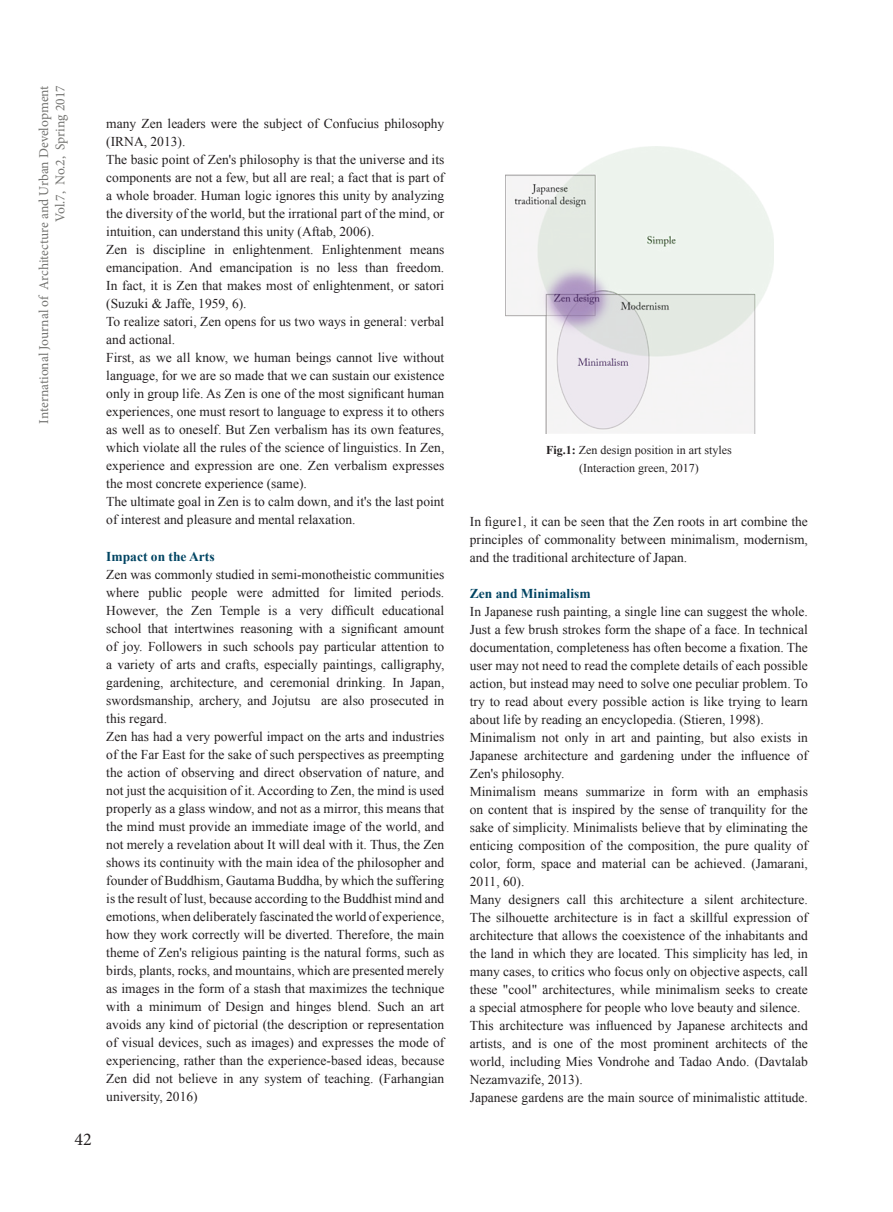
<style>
.page{position:relative;width:893px;height:1212px;background:#fff}
.page>*{position:absolute;margin:0;border:0;box-sizing:border-box;transform-origin:0 0}
.t1{font:18px "Minion Pro";color:#231f20}
.متن_لاتین_اصلی{font:13.5px/18px "Times New Roman";color:#231f20;text-align:justify}
.t2{font:13.5px/16.2px "Minion Pro";letter-spacing:-.005em;color:#737370;text-align:right}
.متن_لاتین_اصلی-2{font:700 13.5px "Times New Roman";color:#004462}
.متن_لاتین_اصلی-3{font:12px "Times New Roman";color:#231f20}
.s1{font-weight:700}
</style>
<div class="page">
<img style="left:505px;top:147px;width:268px;height:286px">
<p class="t2" style="left:36px;top:423px;width:339px;rotate:-90deg">International Journal of Architecture and Urban Development<br>Vol.7, No.2, Spring 2017</p>
<h1 class="t1" style="left:74px;top:1127px;width:19px">42</h1>
<p class="متن_لاتین_اصلی" style="left:106px;top:114px;width:340px">many Zen leaders were the subject of Confucius philosophy (IRNA, 2013).</p>
<p class="متن_لاتین_اصلی" style="left:106px;top:150px;width:340px">The basic point of Zen's philosophy is that the universe and its components are not a few, but all are real; a fact that is part of a whole broader. Human logic ignores this unity by analyzing the diversity of the world, but the irrational part of the mind, or intuition, can understand this unity (Aftab, 2006).</p>
<p class="متن_لاتین_اصلی" style="left:106px;top:240px;width:340px">Zen is discipline in enlightenment. Enlightenment means emancipation. And emancipation is no less than freedom.<br>In fact, it is Zen that makes most of enlightenment, or satori (Suzuki &amp; Jaffe, 1959, 6).</p>
<p class="متن_لاتین_اصلی" style="left:106px;top:312px;width:340px">To realize satori, Zen opens for us two ways in general: verbal and actional.</p>
<p class="متن_لاتین_اصلی" style="left:106px;top:348px;width:340px">First, as we all know, we human beings cannot live without language, for we are so made that we can sustain our existence only in group life. As Zen is one of the most significant human experiences, one must resort to language to express it to others as well as to oneself. But Zen verbalism has its own features, which violate all the rules of the science of linguistics. In Zen, experience and expression are one. Zen verbalism expresses the most concrete experience (same).</p>
<p class="متن_لاتین_اصلی" style="left:106px;top:492px;width:340px">The ultimate goal in Zen is to calm down, and it's the last point of interest and pleasure and mental relaxation.</p>
<p class="متن_لاتین_اصلی-2" style="left:106px;top:546px;width:110px">Impact on the Arts</p>
<p class="متن_لاتین_اصلی" style="left:106px;top:564px;width:340px">Zen was commonly studied in semi-monotheistic communities where public people were admitted for limited periods.<br>However, the Zen Temple is a very difficult educational school that intertwines reasoning with a significant amount of joy. Followers in such schools pay particular attention to a variety of arts and crafts, especially paintings, calligraphy, gardening, architecture, and ceremonial drinking. In Japan, swordsmanship, archery, and Jojutsu are also prosecuted in this regard.</p>
<p class="متن_لاتین_اصلی" style="left:106px;top:726px;width:340px">Zen has had a very powerful impact on the arts and industries of the Far East for the sake of such perspectives as preempting the action of observing and direct observation of nature, and not just the acquisition of it. According to Zen, the mind is used properly as a glass window, and not as a mirror, this means that the mind must provide an immediate image of the world, and not merely a revelation about It will deal with it. Thus, the Zen shows its continuity with the main idea of the philosopher and founder of Buddhism, Gautama Buddha, by which the suffering is the result of lust, because according to the Buddhist mind and emotions, when deliberately fascinated the world of experience, how they work correctly will be diverted. Therefore, the main theme of Zen's religious painting is the natural forms, such as birds, plants, rocks, and mountains, which are presented merely as images in the form of a stash that maximizes the technique with a minimum of Design and hinges blend. Such an art avoids any kind of pictorial (the description or representation of visual devices, such as images) and expresses the mode of experiencing, rather than the experience-based ideas, because Zen did not believe in any system of teaching. (Farhangian university, 2016)</p>
<p class="متن_لاتین_اصلی-3" style="left:546px;top:441px;width:187px"><span class="s1">Fig.1:</span> Zen design position in art styles</p>
<p class="متن_لاتین_اصلی-3" style="left:579px;top:459px;width:121px">(Interaction green, 2017)</p>
<p class="متن_لاتین_اصلی" style="left:470px;top:512px;width:340px">In figure1, it can be seen that the Zen roots in art combine the principles of commonality between minimalism, modernism, and the traditional architecture of Japan.</p>
<p class="متن_لاتین_اصلی-2" style="left:470px;top:583px;width:122px">Zen and Minimalism</p>
<p class="متن_لاتین_اصلی" style="left:470px;top:602px;width:340px">In Japanese rush painting, a single line can suggest the whole.<br>Just a few brush strokes form the shape of a face. In technical documentation, completeness has often become a fixation. The user may not need to read the complete details of each possible action, but instead may need to solve one peculiar problem. To try to read about every possible action is like trying to learn about life by reading an encyclopedia. (Stieren, 1998).</p>
<p class="متن_لاتین_اصلی" style="left:470px;top:728px;width:340px">Minimalism not only in art and painting, but also exists in Japanese architecture and gardening under the influence of Zen's philosophy.</p>
<p class="متن_لاتین_اصلی" style="left:470px;top:782px;width:340px">Minimalism means summarize in form with an emphasis on content that is inspired by the sense of tranquility for the sake of simplicity. Minimalists believe that by eliminating the enticing composition of the composition, the pure quality of color, form, space and material can be achieved. (Jamarani, 2011, 60).</p>
<p class="متن_لاتین_اصلی" style="left:470px;top:890px;width:340px">Many designers call this architecture a silent architecture.<br>The silhouette architecture is in fact a skillful expression of architecture that allows the coexistence of the inhabitants and the land in which they are located. This simplicity has led, in many cases, to critics who focus only on objective aspects, call these "cool" architectures, while minimalism seeks to create a special atmosphere for people who love beauty and silence.</p>
<p class="متن_لاتین_اصلی" style="left:470px;top:1016px;width:340px">This architecture was influenced by Japanese architects and artists, and is one of the most prominent architects of the world, including Mies Vondrohe and Tadao Ando. (Davtalab Nezamvazife, 2013).</p>
<p class="متن_لاتین_اصلی" style="left:470px;top:1088px;width:340px">Japanese gardens are the main source of minimalistic attitude.</p>
</div>
